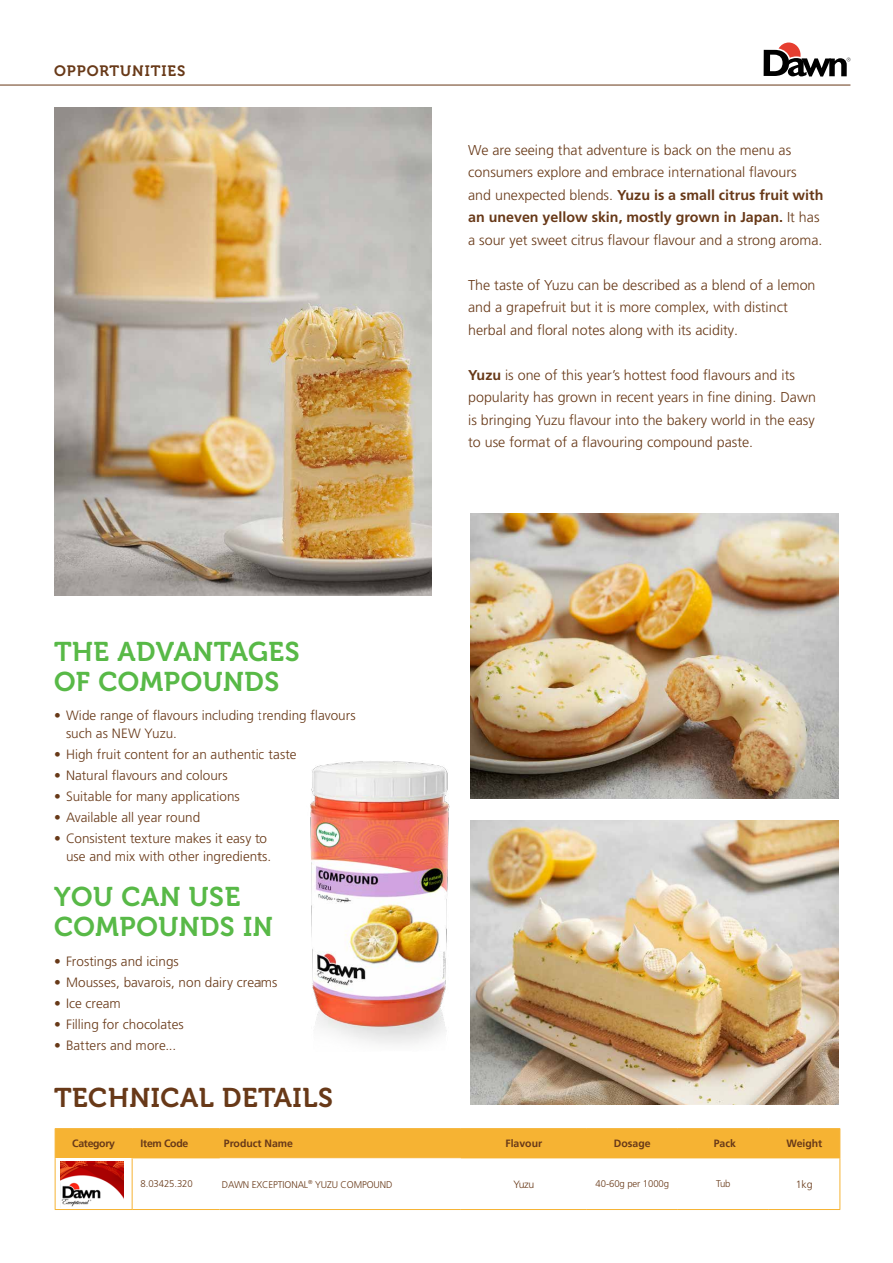
<style>
.page{position:relative;width:893px;height:1263px;background:#fff}
.page>*{position:absolute;margin:0;border:0;box-sizing:border-box;transform-origin:0 0}
.t1{font:27px/30px "Museo 700";letter-spacing:.02em;color:#58b947}
.t2{font:27px "Museo 700";letter-spacing:.02em;color:#683918}
.t3{font:15px "Museo 700";letter-spacing:.06em;color:#683918}
.t4{font:300 14.25px/22.5px "Frutiger LT Pro";color:#683918}
.t5{font:700 14.25px/22.5px "Frutiger LT Std";color:#683918}
.t6{font:300 13.5px/18px "Frutiger LT Pro";color:#683918}
.t7{font:700 10.5px "Frutiger LT Pro";color:#683918}
.t8{font:700 10.5px "Frutiger LT Pro";letter-spacing:-.03em;color:#683918}
.t9{font:300 10.5px "Frutiger LT Pro";letter-spacing:-.03em;color:#683918}
.t10{font:300 9.75px "Frutiger LT Pro";letter-spacing:-.01em;color:#683918}
.s1{font-family:"Frutiger LT Pro";font-weight:300}
.s2{font-family:"Frutiger LT Std";font-weight:700}
</style>
<div class="page">
<hr style="left:220px;top:1158px;width:241px;height:1px;background:#fef0db">
<hr style="left:55px;top:1158px;width:1px;height:51px;background:#f6b333">
<hr style="left:132px;top:1158px;width:1px;height:51px;background:#f6b333">
<hr style="left:839px;top:1158px;width:1px;height:51px;background:#f6b333">
<hr style="left:55px;top:1209px;width:77px;height:1px;background:#f6b333">
<hr style="left:132px;top:1209px;width:88px;height:1px;background:#f6b333">
<hr style="left:220px;top:1209px;width:241px;height:1px;background:#f6b333">
<hr style="left:461px;top:1209px;width:126px;height:1px;background:#f6b333">
<hr style="left:587px;top:1209px;width:91px;height:1px;background:#f6b333">
<hr style="left:678px;top:1209px;width:91px;height:1px;background:#f6b333">
<hr style="left:769px;top:1209px;width:71px;height:1px;background:#f6b333">
<div style="left:55px;top:1128px;width:785px;height:30px;background:#f6b333"></div>
<img style="left:54px;top:107px;width:378px;height:488px">
<img style="left:471px;top:820px;width:368px;height:284px">
<img style="left:470px;top:514px;width:369px;height:284px">
<img style="left:61px;top:1161px;width:63px;height:46px">
<hr style="left:0;top:85px;width:850px;height:1px;background:#683918">
<svg style="left:764px;top:43px;width:86px;height:34px"></svg>
<img style="left:328px;top:708px;width:173px;height:343px">
<img style="left:310px;top:754px;width:156px;height:274px">
<p class="t3" style="left:54px;top:63px;width:133px">OPPORTUNITIES</p>
<h1 class="t1" style="left:54px;top:637px;width:247px">THE ADVANTAGES<br>OF COMPOUNDS</h1>
<p class="t6" style="left:66px;top:707px;width:291px;text-indent:-12px">• Wide range of flavours including trending flavours such as NEW Yuzu.</p>
<p class="t6" style="left:54px;top:746px;width:244px">• High fruit content for an authentic taste</p>
<p class="t6" style="left:54px;top:767px;width:175px">• Natural flavours and colours</p>
<p class="t6" style="left:54px;top:788px;width:187px">• Suitable for many applications</p>
<p class="t6" style="left:54px;top:809px;width:148px">• Available all year round</p>
<p class="t6" style="left:66px;top:830px;width:207px;text-indent:-12px">• Consistent texture makes it easy to use and mix with other ingredients.</p>
<h1 class="t1" style="left:54px;top:882px;width:221px">YOU CAN USE<br>COMPOUNDS IN</h1>
<p class="t6" style="left:54px;top:953px;width:126px">• Frostings and icings</p>
<p class="t6" style="left:54px;top:974px;width:225px">• Mousses, bavarois, non dairy creams</p>
<p class="t6" style="left:54px;top:995px;width:68px">• Ice cream</p>
<p class="t6" style="left:54px;top:1016px;width:131px">• Filling for chocolates</p>
<p class="t6" style="left:54px;top:1037px;width:124px">• Batters and more...</p>
<h1 class="t2" style="left:54px;top:1083px;width:280px">TECHNICAL DETAILS</h1>
<p class="t4" style="left:468px;top:139px;width:330px">We are seeing that adventure is back on the menu as consumers explore and embrace international flavours</p>
<p class="t5" style="left:468px;top:184px;width:357px"><span class="s1">and unexpected blends.</span> Yuzu is a small citrus fruit with an uneven yellow skin, mostly grown in Japan. <span class="s1">It has</span></p>
<p class="t4" style="left:468px;top:229px;width:356px">a sour yet sweet citrus flavour flavour and a strong aroma.</p>
<p class="t4" style="left:468px;top:274px;width:349px">The taste of Yuzu can be described as a blend of a lemon and a grapefruit but it is more complex, with distinct herbal and floral notes along with its acidity.</p>
<p class="t4" style="left:468px;top:364px;width:349px"><span class="s2">Yuzu</span> is one of this year’s hottest food flavours and its popularity has grown in recent years in fine dining. Dawn is bringing Yuzu flavour into the bakery world in the easy to use format of a flavouring compound paste.</p>
<p class="t8" style="left:72px;top:1137px;width:44px">Category</p>
<p class="t8" style="left:141px;top:1137px;width:49px">Item Code</p>
<p class="t7" style="left:224px;top:1137px;width:71px">Product Name</p>
<p class="t7" style="left:505px;top:1137px;width:38px">Flavour</p>
<p class="t7" style="left:614px;top:1137px;width:38px">Dosage</p>
<p class="t7" style="left:714px;top:1137px;width:24px">Pack</p>
<p class="t7" style="left:786px;top:1137px;width:37px">Weight</p>
<p class="t10" style="left:141px;top:1178px;width:54px">8.03425.320</p>
<p class="t10" style="left:222px;top:1178px;width:172px">DAWN EXCEPTIONAL<sup>®</sup> YUZU COMPOUND</p>
<p class="t9" style="left:513px;top:1178px;width:23px">Yuzu</p>
<p class="t10" style="left:596px;top:1178px;width:75px">40-60g per 1000g</p>
<p class="t10" style="left:716px;top:1178px;width:16px">Tub</p>
<p class="t9" style="left:796px;top:1178px;width:18px">1kg</p>
</div>
